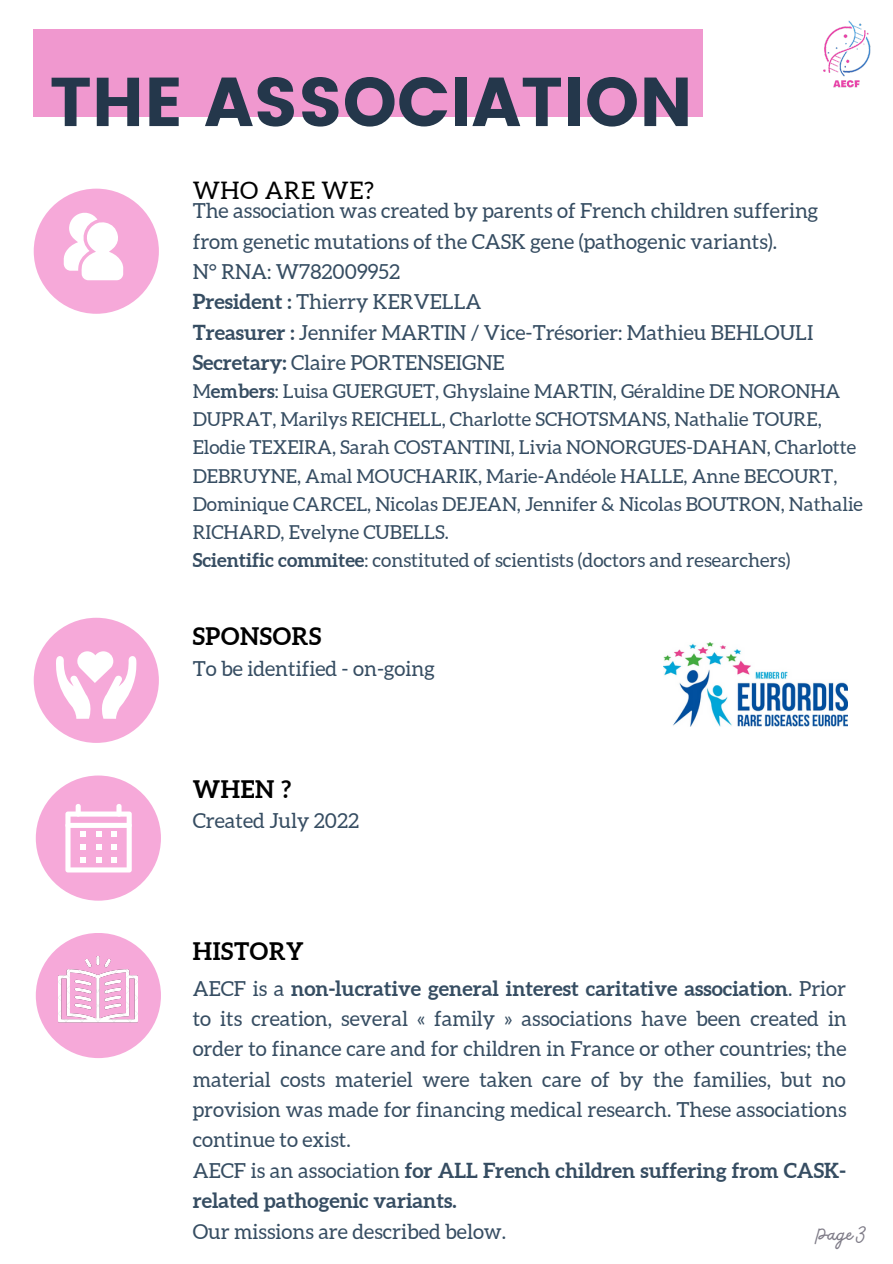
<style>
.page{position:relative;width:893px;height:1264px;background:#fff}
.page>*{position:absolute;margin:0;border:0;box-sizing:border-box;transform-origin:0 0}
.t1{font:68.85px "Poppins";color:#24374b}
.t2{font:700 24.15px "Aleo";letter-spacing:.03em;color:#000}
.t3{font:24.15px "Aleo";letter-spacing:.025em;color:#000}
.t4{font:24px "Bellaboo";color:#7e7b87}
.t5{font:20.7px/30.3px "Aleo";color:#364d62}
.t6{font:700 20.7px/30.3px "Aleo";color:#364d62}
.t7{font:19.2px/28px "Aleo";color:#364d62}
.s1{font-weight:700}
.s2{font-weight:400}
</style>
<div class="page">
<div style="left:34px;top:29px;width:669px;height:87px;background:#f098cf"></div>
<div style="left:34px;top:189px;width:125px;height:125px;background:#f6a9d9;border-radius:50%"></div>
<div style="left:36px;top:775px;width:125px;height:125px;background:#f6a9d9;border-radius:50%"></div>
<svg style="left:65px;top:804px;width:67px;height:68px"></svg>
<svg style="left:64px;top:213px;width:59px;height:67px"></svg>
<div style="left:36px;top:932px;width:125px;height:126px;background:#f6a9d9;border-radius:50%"></div>
<div style="left:34px;top:617px;width:125px;height:126px;background:#f6a9d9;border-radius:50%"></div>
<svg style="left:56px;top:651px;width:81px;height:67px"></svg>
<img style="left:59px;top:956px;width:79px;height:66px">
<img style="left:823px;top:20px;width:48px;height:68px">
<img style="left:663px;top:643px;width:184px;height:83px">
<p class="t1" style="left:50px;top:62px;width:644px">THE ASSOCIATION</p>
<p class="t3" style="left:193px;top:177px;width:183px">WHO ARE WE?</p>
<p class="t5" style="left:193px;top:196px;width:627px">The association was created by parents of French children suffering from genetic mutations of the CASK gene (pathogenic variants).</p>
<p class="t5" style="left:193px;top:256px;width:209px">N° RNA: W782009952</p>
<p class="t5" style="left:193px;top:287px;width:290px"><span class="s1">President :</span> Thierry KERVELLA</p>
<p class="t5" style="left:193px;top:317px;width:622px"><span class="s1">Treasurer :</span> Jennifer MARTIN / Vice-Trésorier: Mathieu BEHLOULI</p>
<p class="t5" style="left:193px;top:347px;width:313px"><span class="s1">Secretary:</span> Claire PORTENSEIGNE</p>
<p class="t7" style="left:193px;top:377px;width:671px">M<span class="s1">embers</span>: Luisa GUERGUET, Ghyslaine MARTIN, Géraldine DE NORONHA DUPRAT, Marilys REICHELL, Charlotte SCHOTSMANS, Nathalie TOURE, Elodie TEXEIRA, Sarah COSTANTINI, Livia NONORGUES-DAHAN, Charlotte DEBRUYNE, Amal MOUCHARIK, Marie-Andéole HALLE, Anne BECOURT, Dominique CARCEL, Nicolas DEJEAN, Jennifer &amp; Nicolas BOUTRON, Nathalie RICHARD, Evelyne CUBELLS.</p>
<p class="t7" style="left:193px;top:546px;width:599px"><span class="s1">Scientific commitee</span>: constituted of scientists (doctors and researchers)</p>
<p class="t2" style="left:193px;top:622px;width:130px">SPONSORS</p>
<p class="t5" style="left:193px;top:653px;width:244px">To be identified - on-going</p>
<p class="t2" style="left:193px;top:775px;width:100px">WHEN ?</p>
<p class="t5" style="left:193px;top:805px;width:168px">Created July 2022</p>
<p class="t2" style="left:193px;top:937px;width:112px">HISTORY</p>
<p class="t5" style="left:193px;top:973px;width:655px;text-align:justify">AECF is a <span class="s1">non-lucrative general interest caritative association</span>. Prior to its creation, several « family » associations have been created in order to finance care and for children in France or other countries; the material costs materiel were taken care of by the families, but no provision was made for financing medical research. These associations continue to exist.</p>
<p class="t6" style="left:193px;top:1154px;width:654px"><span class="s2">AECF is an association</span> for ALL French children suffering from CASK&shy;related pathogenic variants.</p>
<p class="t5" style="left:193px;top:1215px;width:315px">Our missions are described below.</p>
<p class="t4" style="left:816px;top:1218px;width:52px">Page 3</p>
</div>
